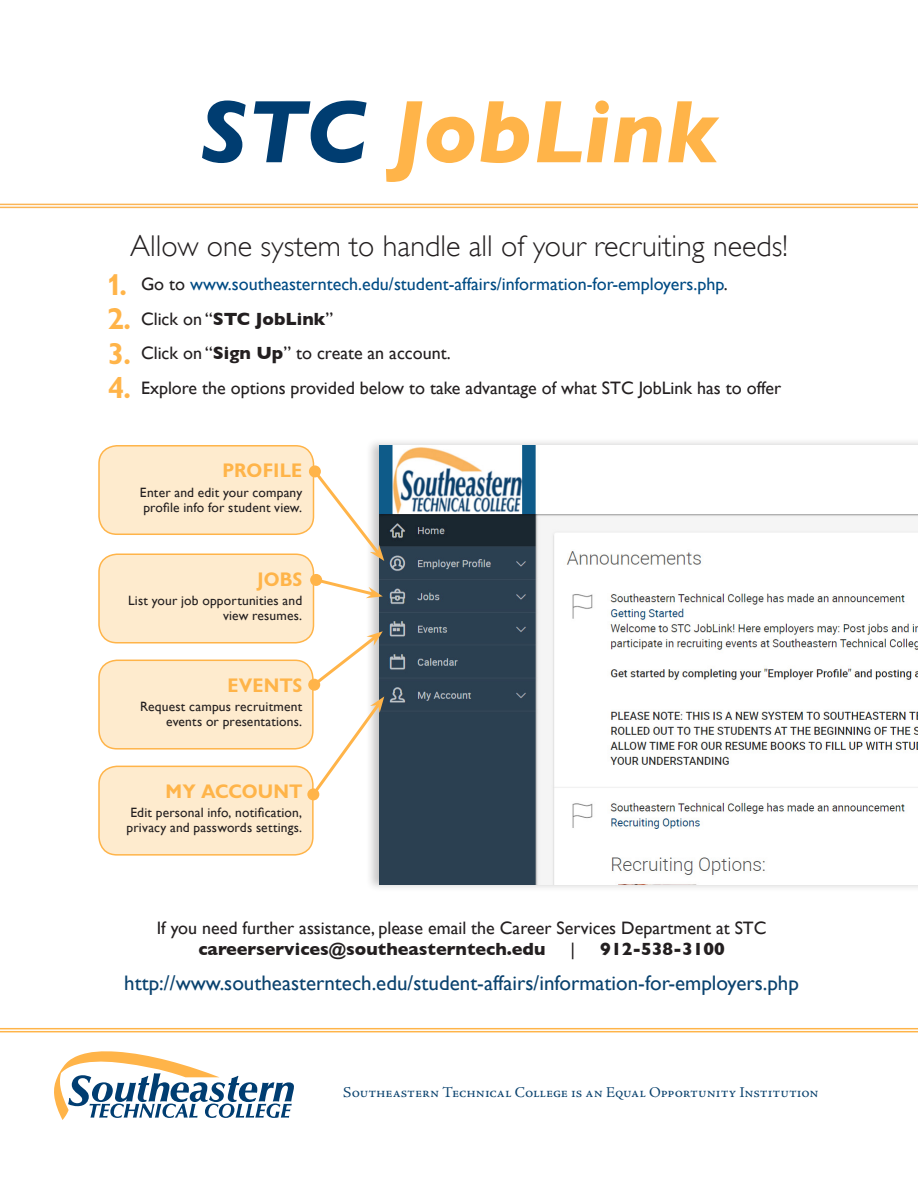
<style>
.page{position:relative;width:918px;height:1188px;background:#fff}
.page>*{position:absolute;margin:0;border:0;box-sizing:border-box;transform-origin:0 0}
.t1{font:italic 700 90px "Gill Sans";color:#ffb449}
.t2{font:300 30px "Gill Sans";color:#231f20}
.Steps{font:21px "Gill Sans";color:#0a426e}
.menu{font:700 19.5px "Gill Sans Display MT Pro";letter-spacing:-.01em;color:#ffb449}
.Steps-2{font:18px/21px "Gill Sans";color:#231f20}
.t3{font:18px "Gill Sans";color:#004b84}
.Steps-3{font:700 18px "Gill Sans";color:#231f20}
.Note_Text{font:15px "Adobe Jenson Pro";color:#0a426e}
.menu-2{font:13.5px/15px "Gill Sans";letter-spacing:.015em;color:#231f20}
.s1{color:#003d71}
.s2{font-family:"Gill Sans Display MT Pro";font-weight:700;font-size:30px;color:#ffb449}
.s3{color:#231f20}
.s4{font-family:"Gill Sans Display MT Pro";font-size:30px;color:#ffb449}
.s5{font-weight:400}
.s6{font-weight:700}
</style>
<div class="page">
<div style="left:366px;top:437px;width:552px;height:456px;background:#231f20;opacity:.25"></div>
<img style="left:380px;top:446px;width:538px;height:439px">
<div style="left:99px;top:446px;width:215px;height:88px;background:#feebce;border-radius:18px"></div>
<div style="left:98px;top:445px;width:216px;height:90px;border:2px solid #ffb449;border-radius:18px"></div>
<div style="left:99px;top:554px;width:215px;height:89px;background:#feebce;border-radius:18px"></div>
<div style="left:98px;top:554px;width:216px;height:90px;border:2px solid #ffb449;border-radius:18px"></div>
<div style="left:99px;top:660px;width:214px;height:89px;background:#feebce;border-radius:18px"></div>
<div style="left:98px;top:660px;width:216px;height:90px;border:2px solid #ffb449;border-radius:18px"></div>
<div style="left:99px;top:766px;width:214px;height:89px;background:#feebce;border-radius:18px"></div>
<div style="left:98px;top:766px;width:216px;height:90px;border:2px solid #ffb449;border-radius:18px"></div>
<svg style="left:54px;top:1051px;width:240px;height:69px"></svg>
<svg style="left:311px;top:467px;width:73px;height:94px"></svg>
<div style="left:309px;top:465px;width:12px;height:12px;background:#ffb449;border-radius:50%"></div>
<svg style="left:313px;top:576px;width:70px;height:22px"></svg>
<div style="left:310px;top:574px;width:12px;height:12px;background:#ffb449;border-radius:50%"></div>
<svg style="left:310px;top:631px;width:73px;height:58px"></svg>
<div style="left:308px;top:679px;width:12px;height:12px;background:#ffb449;border-radius:50%"></div>
<svg style="left:309px;top:696px;width:75px;height:103px"></svg>
<div style="left:307px;top:788px;width:12px;height:12px;background:#ffb449;border-radius:50%"></div>
<hr style="left:0;top:1028px;width:918px;height:1px;background:#ffb449">
<hr style="left:0;top:1031px;width:918px;height:1px;background:#ffb449">
<hr style="left:0;top:204px;width:918px;height:1px;background:#fbb556">
<hr style="left:0;top:207px;width:918px;height:1px;background:#fbb556">
<p class="t1" style="left:200px;top:79px;width:518px"><span class="s1">STC</span> JobLink</p>
<p class="t2" style="left:130px;top:228px;width:659px">Allow one system to handle all of your recruiting needs!</p>
<p class="t3" style="left:108px;top:274px;width:621px"><span class="s2">1.</span> <span class="s3">Go to</span> www.southeasterntech.edu/student-affairs/information-for-employers.php<span class="s3">.</span></p>
<p class="Steps-3" style="left:108px;top:308px;width:227px"><span class="s4">2.</span> <span class="s5">Click on “</span>STC JobLink<span class="s5">”</span></p>
<p class="Steps-2" style="left:108px;top:343px;width:344px"><span class="s2">3.</span> Click on “<span class="s6">Sign Up</span>” to create an account.</p>
<p class="Steps-2" style="left:108px;top:377px;width:675px"><span class="s2">4.</span> Explore the options provided below to take advantage of what STC JobLink has to offer</p>
<p class="menu" style="left:222px;top:459px;width:81px">PROFILE</p>
<p class="menu-2" style="left:140px;top:484px;width:164px">Enter and edit your company profile info for student view.</p>
<p class="menu" style="left:257px;top:567px;width:46px">JOBS</p>
<p class="menu-2" style="left:128px;top:593px;width:176px;text-align:right">List your job opportunities and view resumes.</p>
<p class="menu" style="left:227px;top:674px;width:77px">EVENTS</p>
<p class="menu-2" style="left:140px;top:699px;width:164px;text-align:right">Request campus recruitment events or presentations.</p>
<p class="menu" style="left:165px;top:780px;width:139px">MY ACCOUNT</p>
<p class="menu-2" style="left:127px;top:805px;width:177px">Edit personal info, notification, privacy and passwords settings.</p>
<p class="Steps-2" style="left:198px;top:918px;width:570px;text-indent:-42px">If you need further assistance, please email the Career Services Department at STC <span class="s6">careerservices@southeasterntech.edu</span></p>
<p class="Steps-2" style="left:571px;top:939px;width:6px">|</p>
<p class="Steps-3" style="left:600px;top:939px;width:126px">912-538-3100</p>
<p class="Steps" style="left:124px;top:970px;width:676px">http://www.southeasterntech.edu/student-affairs/information-for-employers.php</p>
<p class="Note_Text" style="left:343px;top:1084px;width:477px">Southeastern Technical College is an Equal Opportunity Institution</p>
</div>
